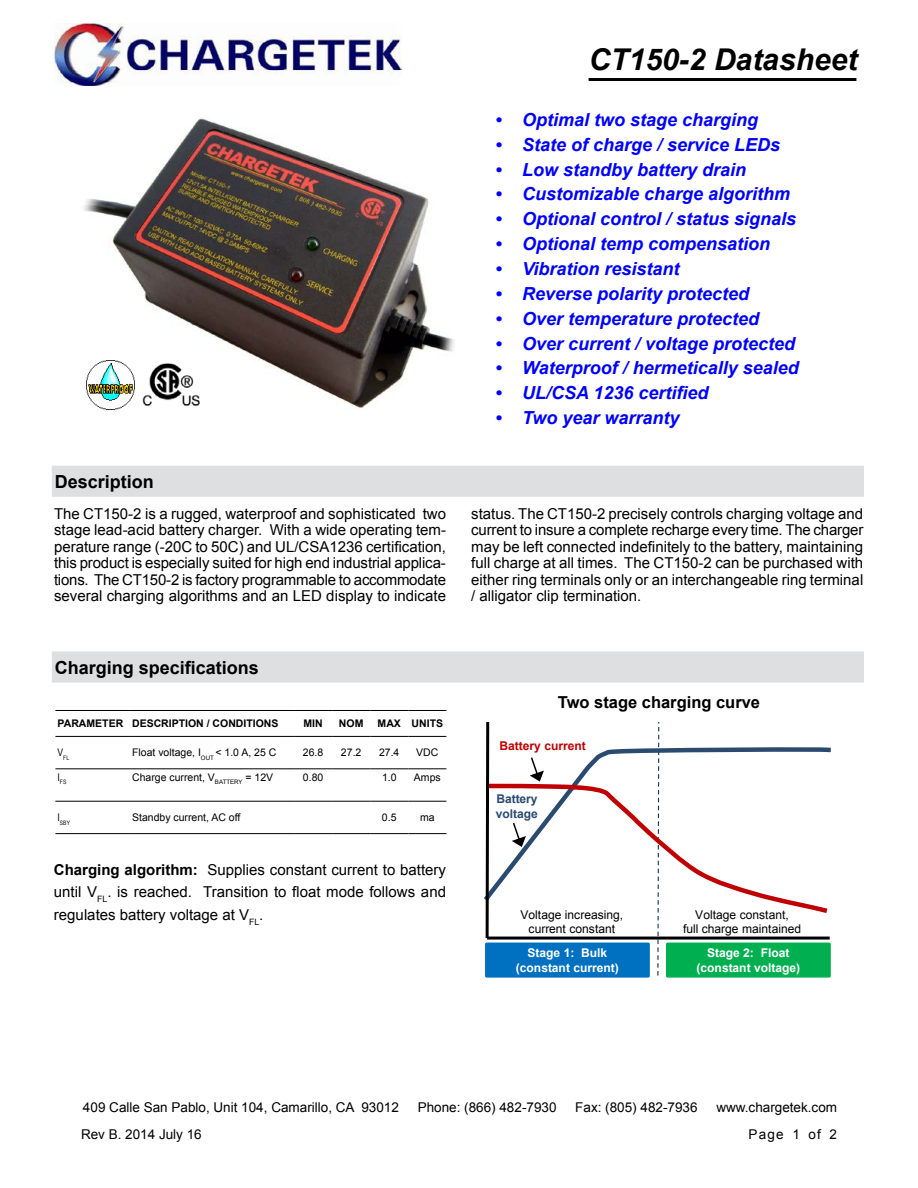
<style>
.page{position:relative;width:918px;height:1188px;background:#fff}
.page>*{position:absolute;margin:0;border:0;box-sizing:border-box;transform-origin:0 0}
.t1{font:italic 700 30px "Arial";color:#000}
.t2{font:italic 700 18px "Arial";color:#00f}
.t3{font:700 18px "Arial";color:#000}
.t4{font:700 16.5px "Arial";color:#000}
.t5{font:15px/16.5px "Arial";color:#000;text-align:justify}
.t6{font:13.5px "Arial";color:#000}
.t7{font:12px/14.4px "Arial";letter-spacing:-.005em;color:#000;text-align:center}
.t8{font:700 12px/14.4px "Arial";color:#fff;text-align:center}
.t9{font:700 12px/14.4px "Arial";letter-spacing:-.005em;color:#2a4a70}
.t10{font:700 12px "Arial";letter-spacing:-.005em;color:#c00000}
.t11{font:10.5px "Arial";color:#000}
.t12{font:700 10.5px "Arial";color:#000}
.t13{font:6.15px "Arial Narrow";color:#000}
.s1{font-weight:700}
</style>
<div class="page">
<hr style="left:589px;top:78px;width:267px;height:3px;background:#000">
<div style="left:53px;top:467px;width:809px;height:28px;background:#dedfe0"></div>
<div style="left:52px;top:466px;width:812px;height:31px;border:3px solid #dedfe0"></div>
<img style="left:54px;top:24px;width:347px;height:61px">
<div style="left:53px;top:653px;width:809px;height:28px;background:#dedfe0"></div>
<div style="left:52px;top:651px;width:812px;height:32px;border:3px solid #dedfe0"></div>
<hr style="left:55px;top:710px;width:75px;height:1px;background:#000">
<hr style="left:130px;top:710px;width:164px;height:1px;background:#000">
<hr style="left:294px;top:710px;width:38px;height:1px;background:#000">
<hr style="left:332px;top:710px;width:38px;height:1px;background:#000">
<hr style="left:370px;top:710px;width:38px;height:1px;background:#000">
<hr style="left:408px;top:710px;width:38px;height:1px;background:#000">
<hr style="left:55px;top:736px;width:75px;height:1px;background:#000">
<hr style="left:130px;top:736px;width:164px;height:1px;background:#000">
<hr style="left:294px;top:736px;width:38px;height:1px;background:#000">
<hr style="left:332px;top:736px;width:38px;height:1px;background:#000">
<hr style="left:370px;top:736px;width:38px;height:1px;background:#000">
<hr style="left:408px;top:736px;width:38px;height:1px;background:#000">
<hr style="left:55px;top:768px;width:75px;height:1px;background:#000">
<hr style="left:130px;top:768px;width:164px;height:1px;background:#000">
<hr style="left:294px;top:768px;width:38px;height:1px;background:#000">
<hr style="left:332px;top:768px;width:38px;height:1px;background:#000">
<hr style="left:370px;top:768px;width:38px;height:1px;background:#000">
<hr style="left:408px;top:768px;width:38px;height:1px;background:#000">
<hr style="left:55px;top:801px;width:75px;height:1px;background:#000">
<hr style="left:130px;top:801px;width:164px;height:1px;background:#000">
<hr style="left:294px;top:801px;width:38px;height:1px;background:#000">
<hr style="left:332px;top:801px;width:38px;height:1px;background:#000">
<hr style="left:370px;top:801px;width:38px;height:1px;background:#000">
<hr style="left:408px;top:801px;width:38px;height:1px;background:#000">
<hr style="left:55px;top:833px;width:75px;height:1px;background:#000">
<hr style="left:130px;top:833px;width:164px;height:1px;background:#000">
<hr style="left:294px;top:833px;width:38px;height:1px;background:#000">
<hr style="left:332px;top:833px;width:38px;height:1px;background:#000">
<hr style="left:370px;top:833px;width:38px;height:1px;background:#000">
<hr style="left:408px;top:833px;width:38px;height:1px;background:#000">
<img style="left:84px;top:118px;width:370px;height:292px">
<img style="left:140px;top:361px;width:62px;height:49px">
<img style="left:86px;top:361px;width:49px;height:48px">
<div style="left:485px;top:943px;width:165px;height:35px;background:#0070c0;border:3px solid #0070c0"></div>
<div style="left:666px;top:943px;width:165px;height:35px;background:#00b050;border:3px solid #00b050"></div>
<svg style="left:657px;top:723px;width:3px;height:253px"></svg>
<svg style="left:574px;top:746px;width:257px;height:35px"></svg>
<svg style="left:491px;top:781px;width:337px;height:135px"></svg>
<hr style="left:487px;top:937px;width:343px;height:3px;background:#000">
<svg style="left:484px;top:723px;width:7px;height:217px"></svg>
<svg style="left:512px;top:821px;width:14px;height:26px"></svg>
<svg style="left:530px;top:757px;width:14px;height:25px"></svg>
<h1 class="t1" style="left:589px;top:40px;width:270px">CT150-2 Datasheet</h1>
<p class="t2" style="left:495px;top:108px;width:265px">• Optimal two stage charging</p>
<p class="t2" style="left:495px;top:132px;width:287px">• State of charge / service LEDs</p>
<p class="t2" style="left:495px;top:157px;width:253px">• Low standby battery drain</p>
<p class="t2" style="left:495px;top:182px;width:297px">• Customizable charge algorithm</p>
<p class="t2" style="left:495px;top:207px;width:303px">• Optional control / status signals</p>
<p class="t2" style="left:495px;top:232px;width:277px">• Optional temp compensation</p>
<p class="t2" style="left:495px;top:257px;width:186px">• Vibration resistant</p>
<p class="t2" style="left:495px;top:282px;width:256px">• Reverse polarity protected</p>
<p class="t2" style="left:495px;top:306px;width:266px">• Over temperature protected</p>
<p class="t2" style="left:495px;top:331px;width:302px">• Over current / voltage protected</p>
<p class="t2" style="left:495px;top:356px;width:305px">• Waterproof / hermetically sealed</p>
<p class="t2" style="left:495px;top:381px;width:215px">• UL/CSA 1236 certified</p>
<p class="t2" style="left:495px;top:406px;width:186px">• Two year warranty</p>
<p class="t3" style="left:55px;top:469px;width:101px">Description</p>
<p class="t5" style="left:54px;top:505px;width:394px">The CT150-2 is a rugged, waterproof and sophisticated two stage lead-acid battery charger. With a wide operating tem&shy;perature range (-20C to 50C) and UL/CSA1236 certification, this product is especially suited for high end industrial applica&shy;tions. The CT150-2 is factory programmable to accommodate several charging algorithms and an LED display to indicate</p>
<p class="t5" style="left:471px;top:505px;width:394px">status. The CT150-2 precisely controls charging voltage and current to insure a complete recharge every time. The charger may be left connected indefinitely to the battery, maintaining full charge at all times. The CT150-2 can be purchased with either ring terminals only or an interchangeable ring terminal / alligator clip termination.</p>
<p class="t3" style="left:55px;top:655px;width:206px">Charging specifications</p>
<p class="t12" style="left:58px;top:716px;width:222px">PARAMETER DESCRIPTION / CONDITIONS</p>
<p class="t12" style="left:304px;top:716px;width:21px">MIN</p>
<p class="t12" style="left:339px;top:716px;width:26px">NOM</p>
<p class="t12" style="left:378px;top:716px;width:67px">MAX UNITS</p>
<p class="t13" style="left:58px;top:753px;width:13px"><sup>V</sup>FL</p>
<p class="t11" style="left:132px;top:746px;width:146px">Float voltage, I<sub>OUT</sub> &lt; 1.0 A, 25 C</p>
<p class="t11" style="left:303px;top:746px;width:22px">26.8</p>
<p class="t11" style="left:341px;top:746px;width:22px">27.2</p>
<p class="t11" style="left:379px;top:746px;width:22px">27.4</p>
<p class="t11" style="left:416px;top:746px;width:24px">VDC</p>
<p class="t13" style="left:58px;top:778px;width:10px"><sup>I</sup>FS</p>
<p class="t11" style="left:132px;top:770px;width:143px">Charge current, V<sub>BATTERY</sub> = 12V</p>
<p class="t11" style="left:303px;top:770px;width:22px">0.80</p>
<p class="t11" style="left:382px;top:770px;width:16px">1.0</p>
<p class="t11" style="left:414px;top:770px;width:28px">Amps</p>
<p class="t13" style="left:58px;top:818px;width:14px"><sup>I</sup>SBY</p>
<p class="t11" style="left:132px;top:810px;width:110px">Standby current, AC off</p>
<p class="t11" style="left:382px;top:810px;width:16px">0.5</p>
<p class="t11" style="left:420px;top:810px;width:16px">ma</p>
<p class="t5" style="left:54px;top:858px;width:394px;line-height:22.5px"><span class="s1">Charging algorithm:</span> Supplies constant current to battery until V<sub>FL</sub>. is reached. Transition to float mode follows and regulates battery voltage at V<sub>FL</sub>.</p>
<p class="t4" style="left:558px;top:691px;width:204px">Two stage charging curve</p>
<p class="t10" style="left:500px;top:738px;width:88px">Battery current</p>
<p class="t9" style="left:496px;top:792px;width:44px">Battery voltage</p>
<p class="t7" style="left:521px;top:907px;width:104px">Voltage increasing, current constant</p>
<p class="t8" style="left:516px;top:946px;width:104px">Stage 1: Bulk (constant current)</p>
<p class="t7" style="left:683px;top:907px;width:120px">Voltage constant,<br>full charge maintained</p>
<p class="t8" style="left:697px;top:946px;width:105px">Stage 2: Float (constant voltage)</p>
<p class="t6" style="left:83px;top:1098px;width:317px">409 Calle San Pablo, Unit 104, Camarillo, CA 93012</p>
<p class="t6" style="left:418px;top:1098px;width:140px">Phone: (866) 482-7930</p>
<p class="t6" style="left:575px;top:1098px;width:124px">Fax: (805) 482-7936</p>
<p class="t6" style="left:716px;top:1098px;width:122px">www.chargetek.com</p>
<p class="t6" style="left:81px;top:1125px;width:122px">Rev B. 2014 July 16</p>
<p class="t6" style="left:749px;top:1125px;width:90px">Page 1 of 2</p>
</div>
